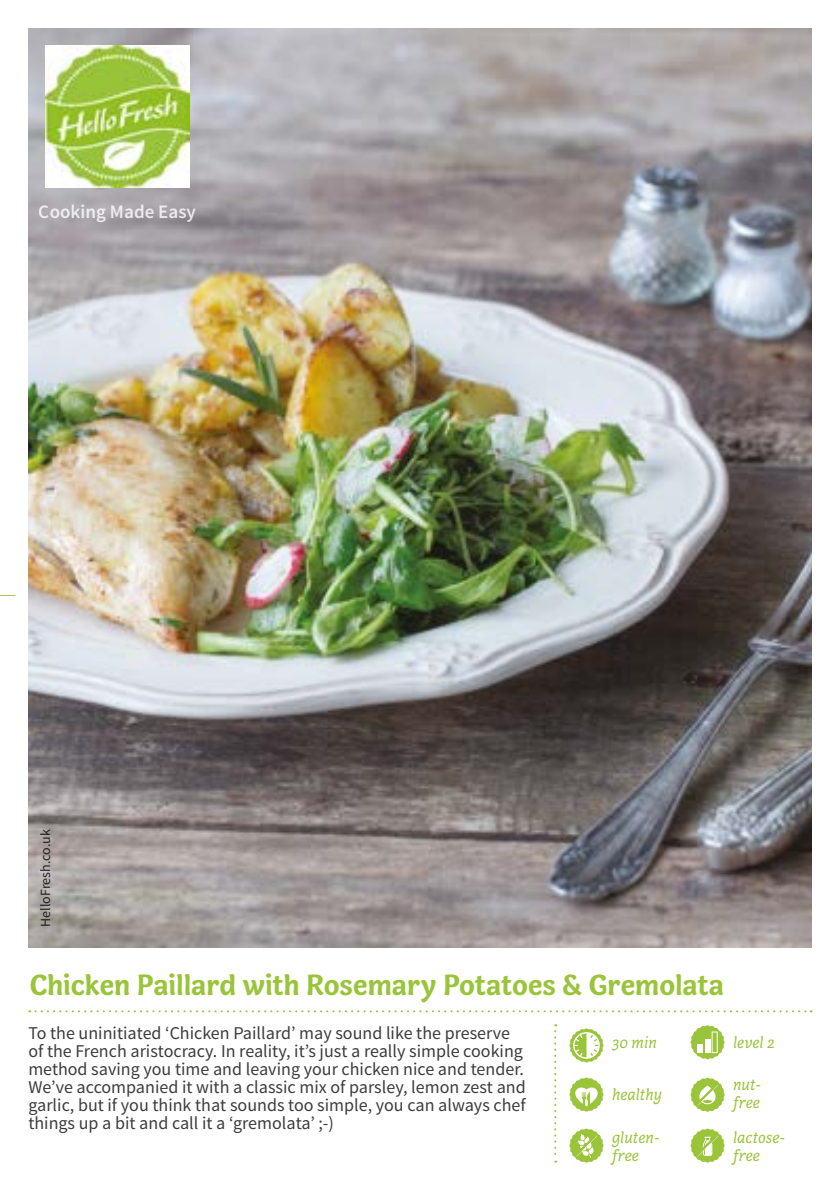
<style>
.page{position:relative;width:840px;height:1191px;background:#fff}
.page>*{position:absolute;margin:0;border:0;box-sizing:border-box;transform-origin:0 0}
.FRONT_Recipe_Title{font:700 30px "Capucine Basic";letter-spacing:-.005em;color:#9ac43a}
.t1{font:600 19px "Source Sans Pro";color:#fff}
.FRONT___BACK_Running{font:18px/18px "Source Sans Pro";color:#3c3c3b}
.FRONT_Icons{font:italic 17px "Capucine Basic";color:#9ac43a}
.t2{font:14px "Source Sans Pro";color:#000}
</style>
<div class="page">
<img style="left:28px;top:28px;width:783px;height:919px">
<img style="left:45px;top:45px;width:144px;height:142px">
<svg style="left:0;top:595px;width:15px;height:1px"></svg>
<svg style="left:569px;top:1028px;width:34px;height:34px"></svg>
<svg style="left:690px;top:1025px;width:34px;height:34px"></svg>
<svg style="left:554px;top:1024px;width:2px;height:138px"></svg>
<svg style="left:29px;top:1010px;width:782px;height:2px"></svg>
<svg style="left:569px;top:1128px;width:34px;height:34px"></svg>
<svg style="left:690px;top:1128px;width:34px;height:34px"></svg>
<svg style="left:569px;top:1077px;width:35px;height:34px"></svg>
<svg style="left:690px;top:1077px;width:34px;height:35px"></svg>
<p class="t1" style="left:39px;top:200px;width:159px">Cooking Made Easy</p>
<p class="t2" style="left:37px;top:926px;width:99px;rotate:-90deg">HelloFresh.co.uk</p>
<p class="FRONT_Recipe_Title" style="left:30px;top:961px;width:695px">Chicken Paillard with Rosemary Potatoes &amp; Gremolata</p>
<p class="FRONT___BACK_Running" style="left:28px;top:1023px;width:498px">To the uninitiated ‘Chicken Paillard’ may sound like the preserve of the French aristocracy. In reality, it’s just a really simple cooking method saving you time and leaving your chicken nice and tender.<br>We’ve accompanied it with a classic mix of parsley, lemon zest and garlic, but if you think that sounds too simple, you can always chef things up a bit and call it a ‘gremolata’ ;-)</p>
<p class="FRONT_Icons" style="left:611px;top:1030px;width:46px">30 min</p>
<p class="FRONT_Icons" style="left:732px;top:1030px;width:43px">level 2</p>
<p class="FRONT_Icons" style="left:732px;top:1072px;width:30px">nut-</p>
<p class="FRONT_Icons" style="left:732px;top:1090px;width:28px">free</p>
<p class="FRONT_Icons" style="left:732px;top:1125px;width:54px">lactose-</p>
<p class="FRONT_Icons" style="left:732px;top:1143px;width:28px">free</p>
<p class="FRONT_Icons" style="left:611px;top:1081px;width:51px">healthy</p>
<p class="FRONT_Icons" style="left:611px;top:1125px;width:49px">gluten-</p>
<p class="FRONT_Icons" style="left:611px;top:1143px;width:28px">free</p>
</div>
